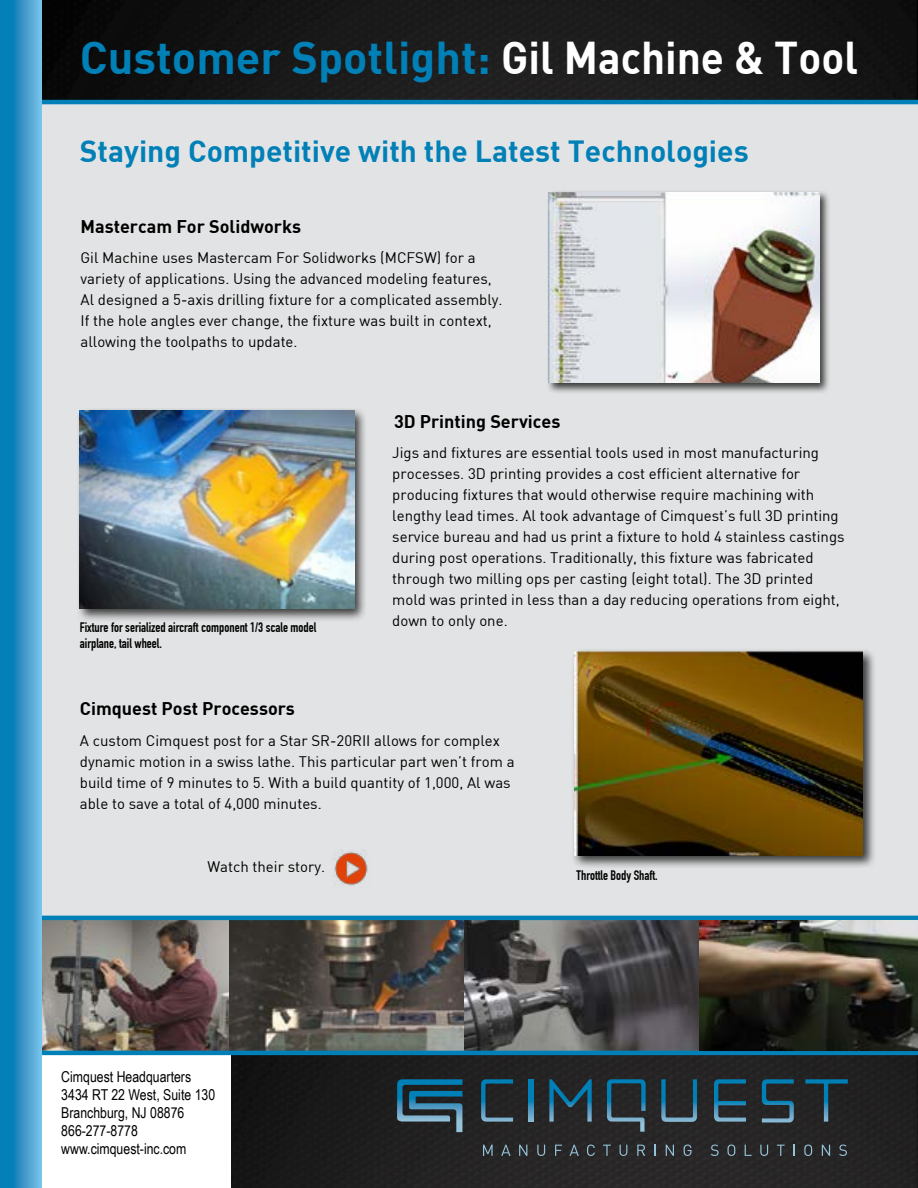
<style>
.page{position:relative;width:918px;height:1188px;background:#fff}
.page>*{position:absolute;margin:0;border:0;box-sizing:border-box;transform-origin:0 0}
.t1{font:700 45px "DIN";color:#0080b7}
.t2{font:700 30px "DIN";color:#0080b7}
.t3{font:700 18px "DIN";color:#000}
.t4{font:15px/21px "DIN";color:#000}
.t5{font:15px/18px "Arial Narrow";color:#000}
.t6{font:700 13.5px/16.2px "DIN Condensed";color:#000}
.s1{color:#fff}
</style>
<div class="page">
<div style="left:41px;top:102px;width:877px;height:949px;background:#e2e3e4"></div>
<img style="left:42px;top:0;width:876px;height:100px">
<hr style="left:42px;top:100px;width:876px;height:4px;background:#0080b7">
<img style="left:232px;top:1055px;width:686px;height:133px">
<svg style="left:481px;top:1079px;width:32px;height:43px"></svg>
<svg style="left:661px;top:1079px;width:36px;height:43px;background:#2d4754"></svg>
<svg style="left:529px;top:1079px;width:4px;height:43px"></svg>
<svg style="left:714px;top:1079px;width:32px;height:43px"></svg>
<svg style="left:549px;top:1079px;width:43px;height:43px;background:#224454"></svg>
<svg style="left:805px;top:1079px;width:43px;height:43px;background:#20353f"></svg>
<svg style="left:607px;top:1079px;width:39px;height:53px;background:#2b4653"></svg>
<svg style="left:762px;top:1079px;width:32px;height:43px"></svg>
<svg style="left:397px;top:1079px;width:66px;height:53px;background:#2c576c"></svg>
<svg style="left:483px;top:1145px;width:10px;height:11px"></svg>
<svg style="left:501px;top:1145px;width:10px;height:11px"></svg>
<svg style="left:519px;top:1145px;width:8px;height:11px"></svg>
<svg style="left:537px;top:1145px;width:8px;height:11px"></svg>
<svg style="left:555px;top:1145px;width:7px;height:11px"></svg>
<svg style="left:570px;top:1145px;width:9px;height:11px"></svg>
<svg style="left:587px;top:1145px;width:8px;height:11px"></svg>
<svg style="left:603px;top:1145px;width:8px;height:11px"></svg>
<svg style="left:620px;top:1145px;width:7px;height:11px"></svg>
<svg style="left:637px;top:1145px;width:8px;height:11px"></svg>
<svg style="left:654px;top:1145px;width:2px;height:11px"></svg>
<svg style="left:666px;top:1145px;width:8px;height:11px"></svg>
<svg style="left:684px;top:1145px;width:8px;height:11px"></svg>
<svg style="left:711px;top:1145px;width:8px;height:11px"></svg>
<svg style="left:727px;top:1145px;width:8px;height:11px"></svg>
<svg style="left:745px;top:1145px;width:7px;height:11px"></svg>
<svg style="left:760px;top:1145px;width:8px;height:11px"></svg>
<svg style="left:777px;top:1145px;width:8px;height:11px"></svg>
<svg style="left:804px;top:1145px;width:8px;height:11px"></svg>
<svg style="left:822px;top:1145px;width:8px;height:11px"></svg>
<svg style="left:839px;top:1145px;width:8px;height:11px"></svg>
<div style="left:547px;top:189px;width:284px;height:206px;background:#000;opacity:.75"></div>
<img style="left:549px;top:192px;width:270px;height:191px">
<img style="left:42px;top:920px;width:876px;height:131px">
<div style="left:571px;top:649px;width:305px;height:220px;background:#000;opacity:.75"></div>
<img style="left:575px;top:652px;width:288px;height:204px">
<div style="left:77px;top:407px;width:291px;height:215px;background:#000;opacity:.75"></div>
<img style="left:80px;top:410px;width:274px;height:198px">
<hr style="left:42px;top:1051px;width:876px;height:4px;background:#0080b7">
<hr style="left:42px;top:916px;width:876px;height:4px;background:#0080b7">
<svg style="left:0;top:0;width:42px;height:1188px;background:#2b92c5"></svg>
<img style="left:332px;top:851px;width:36px;height:35px">
<h1 class="t1" style="left:80px;top:28px;width:780px">Customer Spotlight: <span class="s1">Gil Machine &amp; Tool</span></h1>
<h2 class="t2" style="left:80px;top:131px;width:670px">Staying Competitive with the Latest Technologies</h2>
<p class="t3" style="left:81px;top:215px;width:222px">Mastercam For Solidworks</p>
<p class="t4" style="left:81px;top:247px;width:424px">Gil Machine uses Mastercam For Solidworks (MCFSW) for a variety of applications. Using the advanced modeling features, Al designed a 5-axis drilling fixture for a complicated assembly.<br>If the hole angles ever change, the fixture was built in context, allowing the toolpaths to update.</p>
<p class="t6" style="left:80px;top:619px;width:238px">Fixture for serialized aircraft component 1/3 scale model airplane, tail wheel.</p>
<p class="t3" style="left:80px;top:696px;width:217px">Cimquest Post Processors</p>
<p class="t3" style="left:394px;top:410px;width:168px">3D Printing Services</p>
<p class="t4" style="left:392px;top:442px;width:454px">Jigs and fixtures are essential tools used in most manufacturing processes. 3D printing provides a cost efficient alternative for producing fixtures that would otherwise require machining with lengthy lead times. Al took advantage of Cimquest’s full 3D printing service bureau and had us print a fixture to hold 4 stainless castings during post operations. Traditionally, this fixture was fabricated through two milling ops per casting (eight total). The 3D printed mold was printed in less than a day reducing operations from eight, down to only one.</p>
<p class="t4" style="left:80px;top:730px;width:436px">A custom Cimquest post for a Star SR-20RII allows for complex dynamic motion in a swiss lathe. This particular part wen’t from a build time of 9 minutes to 5. With a build quantity of 1,000, Al was able to save a total of 4,000 minutes.</p>
<p class="t4" style="left:207px;top:856px;width:119px">Watch their story.</p>
<p class="t6" style="left:577px;top:867px;width:83px">Throttle Body Shaft.</p>
<p class="t5" style="left:61px;top:1067px;width:155px">Cimquest Headquarters<br>3434 RT 22 West, Suite 130<br>Branchburg, NJ 08876<br>866-277-8778 www.cimquest-inc.com</p>
</div>
